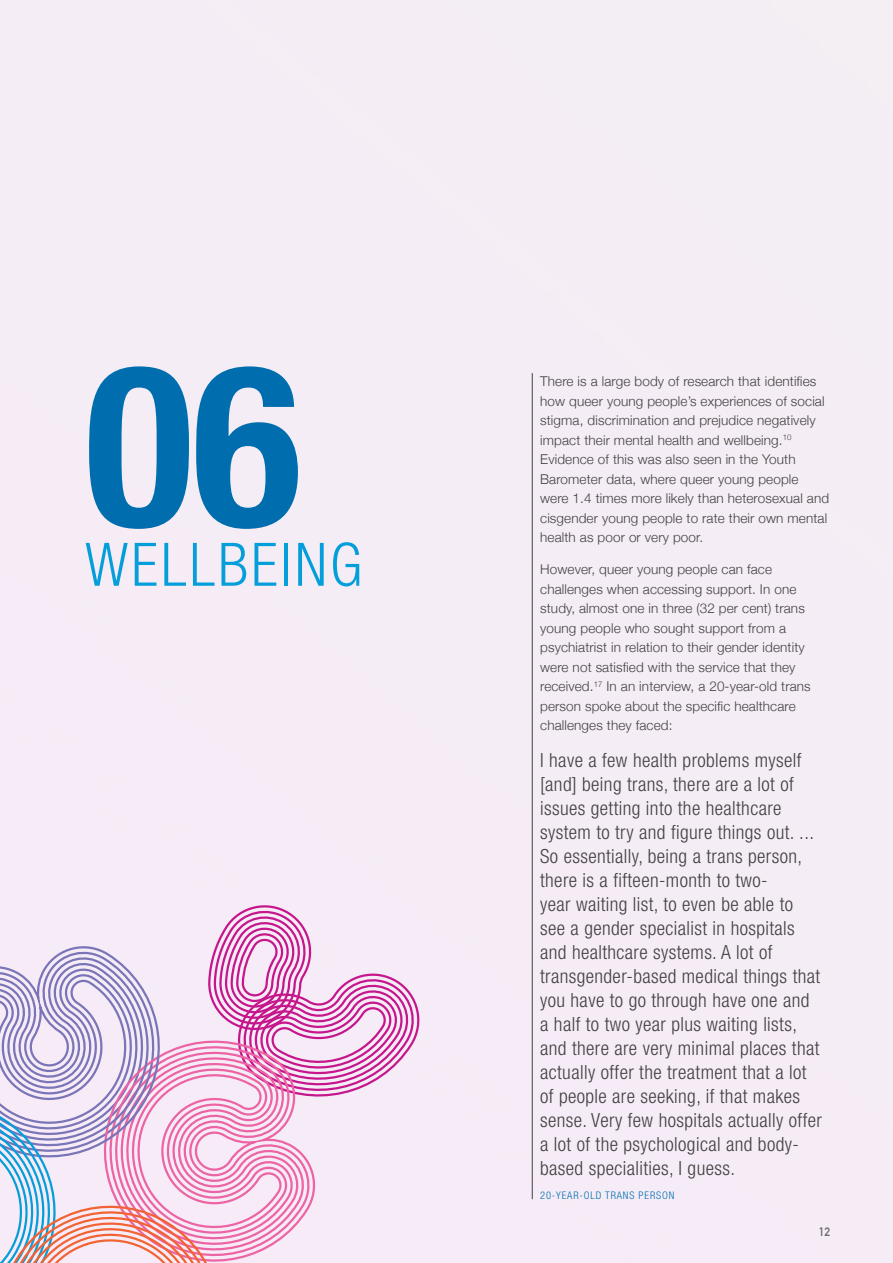
<style>
.page{position:relative;width:893px;height:1263px;background:#fff}
.page>*{position:absolute;margin:0;border:0;box-sizing:border-box;transform-origin:0 0}
.t1{font:700 condensed 225px "Helvetica Neue";color:#006eae}
.t2{font:300 condensed 60px "Helvetica Neue";letter-spacing:.05em;color:#049fdb}
.t3{font:300 condensed 19.5px/24px "Helvetica Neue";letter-spacing:.02em;color:#414042}
.t4{font:300 13.5px/19.5px "Helvetica Neue";letter-spacing:.01em;color:#414042}
.t5{font:700 12px "DIN Alternate";color:#696a6d}
.t6{font:300 condensed 10.5px "Helvetica Neue";letter-spacing:.08em;color:#006eae}
</style>
<div class="page">
<svg style="left:0;top:728px;width:419px;height:535px;background:#ecd4e8"></svg>
<hr style="left:532px;top:373px;width:1px;height:826px;background:#414042">
<h1 class="t1" style="left:85px;top:309px;width:217px">06</h1>
<h2 class="t2" style="left:85px;top:530px;width:279px">WELLBEING</h2>
<p class="t4" style="left:540px;top:371px;width:290px">There is a large body of research that identifies how queer young people’s experiences of social stigma, discrimination and prejudice negatively impact their mental health and wellbeing.<sup>10<br></sup>Evidence of this was also seen in the Youth Barometer data, where queer young people were 1.4 times more likely than heterosexual and cisgender young people to rate their own mental health as poor or very poor.</p>
<p class="t4" style="left:540px;top:559px;width:272px">However, queer young people can face challenges when accessing support. In one study, almost one in three (32 per cent) trans young people who sought support from a psychiatrist in relation to their gender identity were not satisfied with the service that they received.<sup>17</sup> In an interview, a 20-year-old trans person spoke about the specific healthcare challenges they faced:</p>
<p class="t3" style="left:540px;top:748px;width:283px">I have a few health problems myself [and] being trans, there are a lot of issues getting into the healthcare system to try and figure things out. ...<br>So essentially, being a trans person, there is a fifteen-month to two-<br>year waiting list, to even be able to see a gender specialist in hospitals and healthcare systems. A lot of transgender-based medical things that you have to go through have one and a half to two year plus waiting lists, and there are very minimal places that actually offer the treatment that a lot of people are seeking, if that makes sense. Very few hospitals actually offer a lot of the psychological and body&shy;based specialities, I guess.</p>
<p class="t6" style="left:540px;top:1189px;width:136px">20-YEAR-OLD TRANS PERSON</p>
<p class="t5" style="left:819px;top:1222px;width:13px">12</p>
</div>
